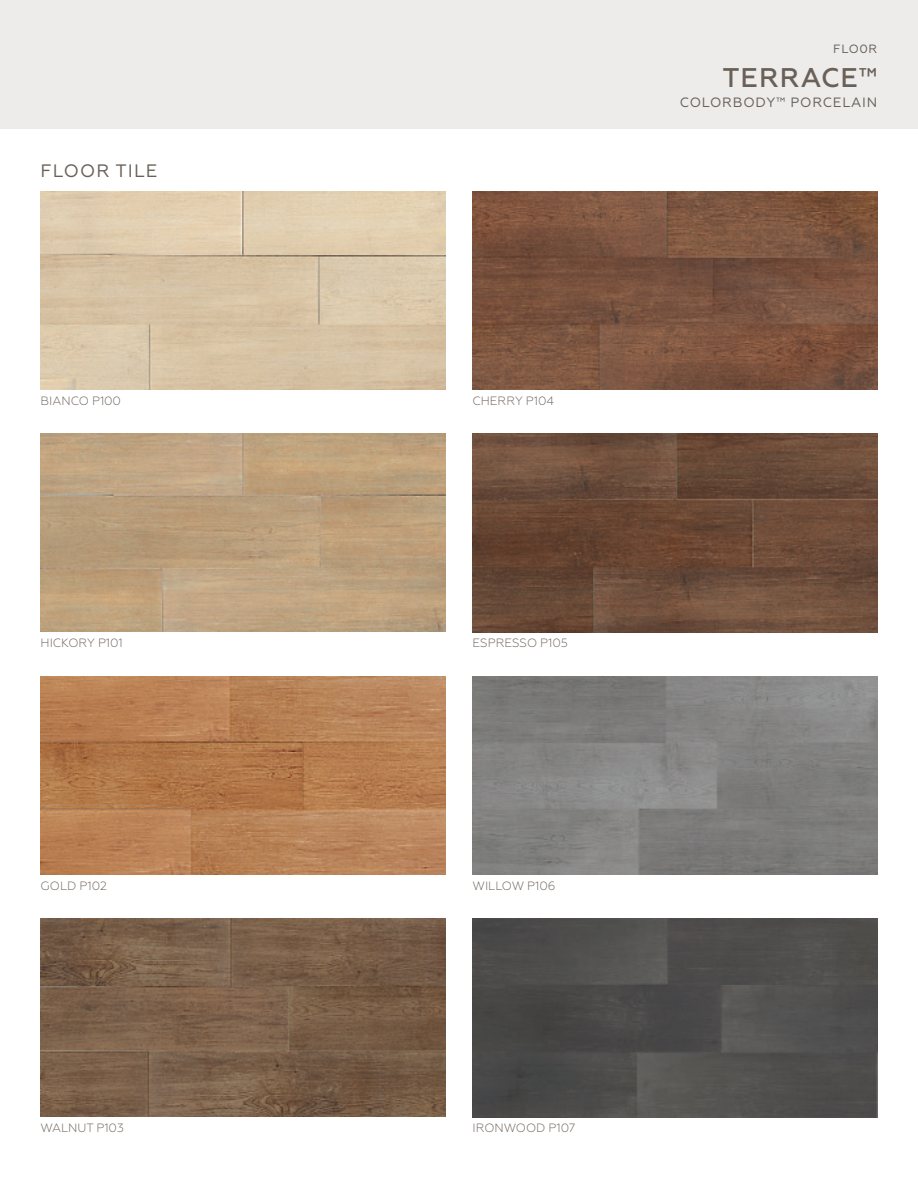
<style>
.page{position:relative;width:918px;height:1188px;background:#fff}
.page>*{position:absolute;margin:0;border:0;box-sizing:border-box;transform-origin:0 0}
.DAL_SS_Header_-_Insi{font:500 27px "Geometria";letter-spacing:.04em;color:#6a6058}
.t1{font:18px "Geometria";letter-spacing:.06em;color:#6a6058}
.DAL_SS_Header_Second{font:13.5px "Geometria";letter-spacing:.06em;color:#6a6058}
.DAL_SS_Swatch_Descri{font:300 12px "Geometria";letter-spacing:-.005em;color:#6a6058}
.DAL_SS_Header_Produc{font:12px "Geometria";letter-spacing:.055em;color:#6a6058}
</style>
<div class="page">
<div style="left:0;top:0;width:918px;height:129px;background:#edeceb"></div>
<img style="left:40px;top:191px;width:406px;height:199px">
<img style="left:40px;top:434px;width:406px;height:198px">
<img style="left:40px;top:676px;width:406px;height:199px">
<img style="left:40px;top:919px;width:406px;height:198px">
<img style="left:472px;top:434px;width:406px;height:198px">
<img style="left:472px;top:191px;width:406px;height:199px">
<img style="left:472px;top:676px;width:406px;height:199px">
<img style="left:472px;top:919px;width:406px;height:198px">
<p class="DAL_SS_Header_Produc" style="left:833px;top:42px;width:46px">FLO0R</p>
<p class="DAL_SS_Header_-_Insi" style="left:722px;top:62px;width:157px">TERRACE™</p>
<p class="DAL_SS_Header_Second" style="left:680px;top:95px;width:199px">COLORBODY™ PORCELAIN</p>
<p class="t1" style="left:41px;top:160px;width:118px">FLOOR TILE</p>
<p class="DAL_SS_Swatch_Descri" style="left:41px;top:394px;width:82px">BIANCO P100</p>
<p class="DAL_SS_Swatch_Descri" style="left:473px;top:394px;width:83px">CHERRY P104</p>
<p class="DAL_SS_Swatch_Descri" style="left:41px;top:636px;width:84px">HICKORY P101</p>
<p class="DAL_SS_Swatch_Descri" style="left:473px;top:636px;width:97px">ESPRESSO P105</p>
<p class="DAL_SS_Swatch_Descri" style="left:41px;top:879px;width:68px">GOLD P102</p>
<p class="DAL_SS_Swatch_Descri" style="left:473px;top:879px;width:84px">WILLOW P106</p>
<p class="DAL_SS_Swatch_Descri" style="left:41px;top:1121px;width:85px">WALNUT P103</p>
<p class="DAL_SS_Swatch_Descri" style="left:473px;top:1121px;width:104px">IRONWOOD P107</p>
</div>
